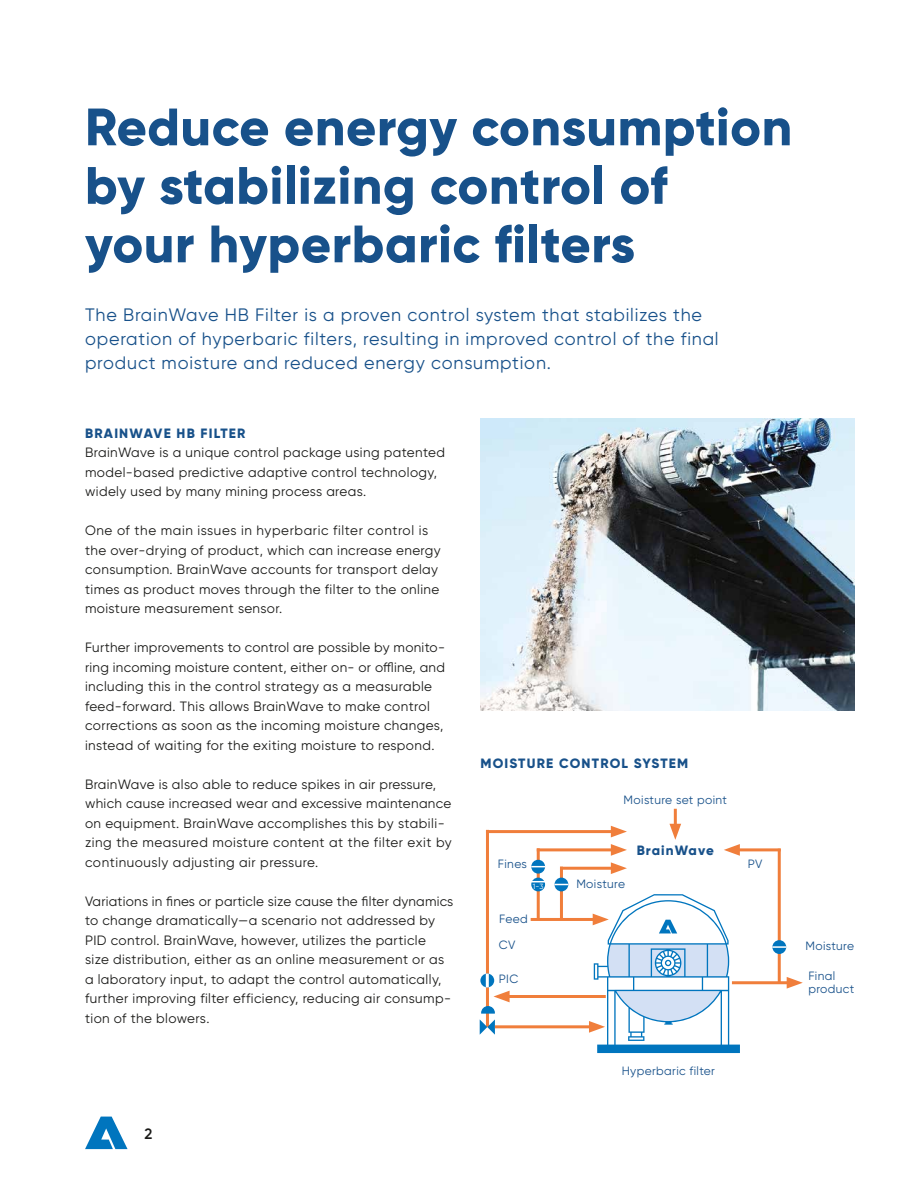
<style>
.page{position:relative;width:918px;height:1188px;background:#fff}
.page>*{position:absolute;margin:0;border:0;box-sizing:border-box;transform-origin:0 0}
.ANDRITZ_Level_2-3_He{font:800 52.5px/58.5px "Gilroy";letter-spacing:.01em;color:#18518a}
.ANDRITZ_Level_2-3_In{font:18px/24px "Gilroy";letter-spacing:.045em;color:#18518a}
.t1{font:600 15px "Gilroy";color:#1a1a18}
.ANDRITZ_Level_2-3_Co{font:13.5px/19.5px "Gilroy";letter-spacing:.03em;color:#1a1a18}
.ANDRITZ_Level_2-3_Su{font:800 13.5px "Gilroy";letter-spacing:.09em;color:#18518a}
.ANDRITZ_Level_2-3_Ta{font:800 13.5px "Gilroy";letter-spacing:.08em;color:#18518a}
.ANDRITZ_Level_2-3_Ta-2{font:12px "Gilroy";letter-spacing:.03em;color:#18518a}
.ANDRITZ_Level_2-3_Ta-3{font:7.5px "Gilroy";color:#fff}
</style>
<div class="page">
<svg style="left:85px;top:1117px;width:43px;height:32px"></svg>
<img style="left:480px;top:418px;width:374px;height:293px">
<hr style="left:504px;top:995px;width:102px;height:3px;background:#f07e3b">
<hr style="left:486px;top:830px;width:3px;height:197px;background:#f07e3b">
<hr style="left:486px;top:830px;width:131px;height:3px;background:#f07e3b">
<svg style="left:611px;top:826px;width:16px;height:11px"></svg>
<hr style="left:778px;top:849px;width:3px;height:135px;background:#f07e3b">
<hr style="left:734px;top:848px;width:47px;height:3px;background:#f07e3b">
<svg style="left:724px;top:844px;width:16px;height:12px"></svg>
<div style="left:772px;top:940px;width:14px;height:14px;background:#0075be;border-radius:50%"></div>
<svg style="left:772px;top:946px;width:14px;height:2px"></svg>
<svg style="left:480px;top:974px;width:30px;height:61px"></svg>
<hr style="left:732px;top:981px;width:60px;height:3px;background:#f07e3b">
<svg style="left:787px;top:977px;width:16px;height:12px"></svg>
<hr style="left:495px;top:1025px;width:100px;height:3px;background:#f07e3b">
<hr style="left:531px;top:918px;width:67px;height:3px;background:#f07e3b">
<svg style="left:589px;top:894px;width:151px;height:159px"></svg>
<hr style="left:537px;top:848px;width:80px;height:3px;background:#f07e3b">
<svg style="left:611px;top:844px;width:16px;height:12px"></svg>
<hr style="left:560px;top:867px;width:57px;height:3px;background:#f07e3b">
<svg style="left:611px;top:862px;width:16px;height:12px"></svg>
<hr style="left:537px;top:848px;width:3px;height:71px;background:#f07e3b">
<hr style="left:560px;top:867px;width:3px;height:52px;background:#f07e3b">
<svg style="left:555px;top:878px;width:13px;height:13px"></svg>
<svg style="left:555px;top:884px;width:13px;height:1px"></svg>
<svg style="left:531px;top:878px;width:14px;height:13px"></svg>
<svg style="left:532px;top:881px;width:12px;height:1px"></svg>
<svg style="left:531px;top:860px;width:14px;height:14px"></svg>
<svg style="left:531px;top:866px;width:14px;height:1px"></svg>
<hr style="left:674px;top:809px;width:3px;height:20px;background:#f07e3b">
<svg style="left:669px;top:824px;width:12px;height:16px"></svg>
<p class="ANDRITZ_Level_2-3_He" style="left:85px;top:97px;width:709px">Reduce energy consumption by stabilizing control of<br>your hyperbaric filters</p>
<p class="ANDRITZ_Level_2-3_In" style="left:85px;top:302px;width:635px">The BrainWave HB Filter is a proven control system that stabilizes the operation of hyperbaric filters, resulting in improved control of the final product moisture and reduced energy consumption.</p>
<p class="ANDRITZ_Level_2-3_Su" style="left:85px;top:425px;width:162px">BRAINWAVE HB FILTER</p>
<p class="ANDRITZ_Level_2-3_Co" style="left:85px;top:443px;width:362px">BrainWave is a unique control package using patented model-based predictive adaptive control technology, widely used by many mining process areas.</p>
<p class="ANDRITZ_Level_2-3_Co" style="left:85px;top:521px;width:357px">One of the main issues in hyperbaric filter control is the over-drying of product, which can increase energy consumption. BrainWave accounts for transport delay times as product moves through the filter to the online moisture measurement sensor.</p>
<p class="ANDRITZ_Level_2-3_Co" style="left:85px;top:638px;width:362px">Further improvements to control are possible by monito&shy;ring incoming moisture content, either on- or offline, and including this in the control strategy as a measurable feed-forward. This allows BrainWave to make control corrections as soon as the incoming moisture changes, instead of waiting for the exiting moisture to respond.</p>
<p class="ANDRITZ_Level_2-3_Co" style="left:85px;top:774px;width:368px">BrainWave is also able to reduce spikes in air pressure, which cause increased wear and excessive maintenance on equipment. BrainWave accomplishes this by stabili&shy;zing the measured moisture content at the filter exit by continuously adjusting air pressure.</p>
<p class="ANDRITZ_Level_2-3_Co" style="left:85px;top:891px;width:370px">Variations in fines or particle size cause the filter dynamics to change dramatically—a scenario not addressed by PID control. BrainWave, however, utilizes the particle<br>size distribution, either as an online measurement or as a laboratory input, to adapt the control automatically, further improving filter efficiency, reducing air consump&shy;tion of the blowers.</p>
<p class="t1" style="left:145px;top:1124px;width:9px">2</p>
<p class="ANDRITZ_Level_2-3_Su" style="left:480px;top:755px;width:209px">MOISTURE CONTROL SYSTEM</p>
<p class="ANDRITZ_Level_2-3_Ta-2" style="left:624px;top:793px;width:105px">Moisture set point</p>
<p class="ANDRITZ_Level_2-3_Ta-2" style="left:498px;top:856px;width:31px">Fines</p>
<p class="ANDRITZ_Level_2-3_Ta-3" style="left:533px;top:882px;width:12px">1-3</p>
<p class="ANDRITZ_Level_2-3_Ta-2" style="left:499px;top:911px;width:30px">Feed</p>
<p class="ANDRITZ_Level_2-3_Ta-2" style="left:499px;top:938px;width:18px">CV</p>
<p class="ANDRITZ_Level_2-3_Ta-2" style="left:499px;top:972px;width:21px">PIC</p>
<p class="ANDRITZ_Level_2-3_Ta-2" style="left:576px;top:876px;width:50px">Moisture</p>
<p class="ANDRITZ_Level_2-3_Ta" style="left:637px;top:842px;width:79px">BrainWave</p>
<p class="ANDRITZ_Level_2-3_Ta-2" style="left:748px;top:856px;width:16px">PV</p>
<p class="ANDRITZ_Level_2-3_Ta-2" style="left:622px;top:1064px;width:95px">Hyperbaric filter</p>
<p class="ANDRITZ_Level_2-3_Ta-2" style="left:805px;top:939px;width:50px">Moisture</p>
<p class="ANDRITZ_Level_2-3_Ta-2" style="left:808px;top:968px;width:28px">Final</p>
<p class="ANDRITZ_Level_2-3_Ta-2" style="left:808px;top:982px;width:47px">product</p>
</div>
